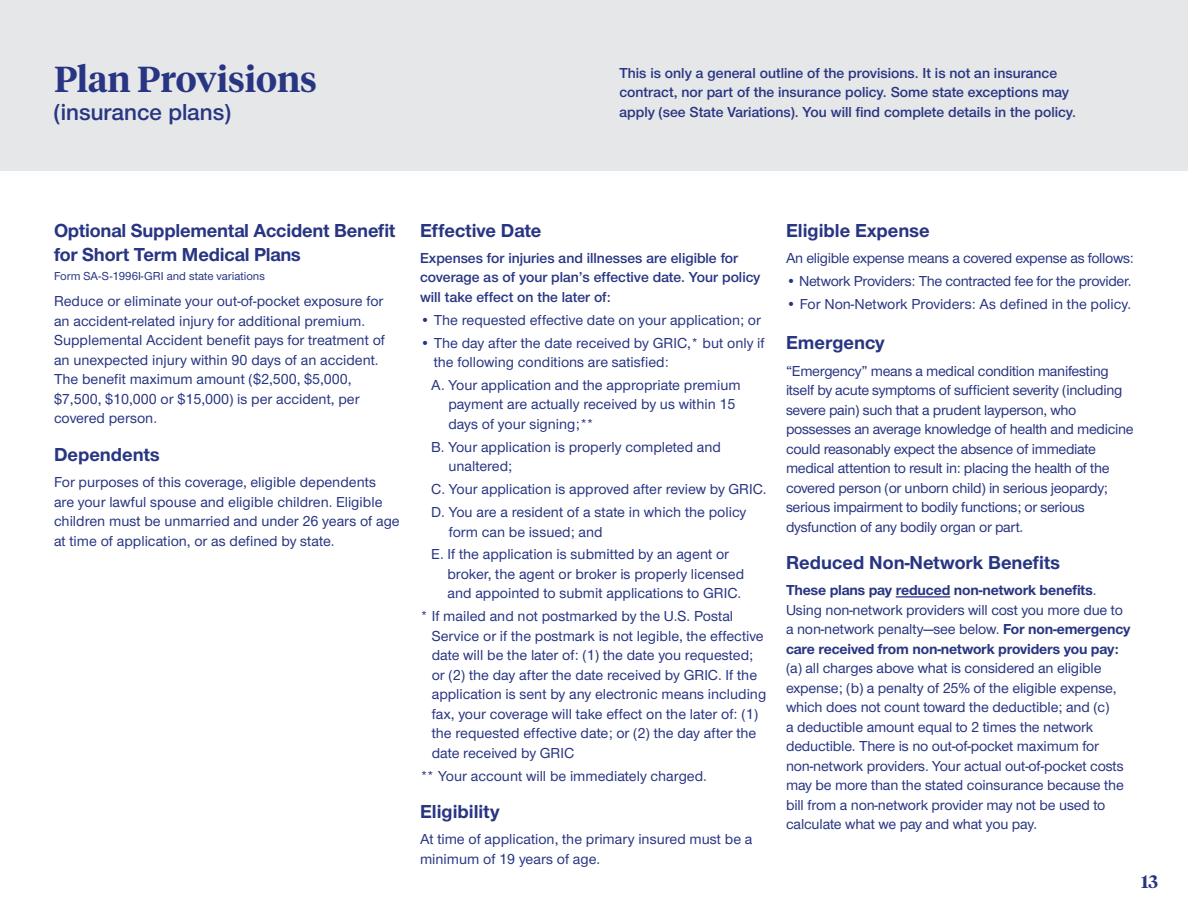
<style>
.page{position:relative;width:1188px;height:918px;background:#fff}
.page>*{position:absolute;margin:0;border:0;box-sizing:border-box;transform-origin:0 0}
.t1{font:600 36px "UHC Serif Headline";color:#283582}
.t2{font:600 24px "UHC Sans";color:#283582}
.t3{font:700 19.5px/24px "UHC Sans";color:#283582}
.t4{font:600 18px "UHC Serif Headline";color:#283582}
.t5{font:500 15px/19.5px "UHC Sans";letter-spacing:-.005em;color:#283582}
.t6{font:600 15px/19.5px "UHC Sans";color:#283582}
.t7{font:700 15px/19.5px "UHC Sans";letter-spacing:-.01em;color:#283582}
.t8{font:500 12px "UHC Sans";color:#283582}
.s1{font-weight:500}
</style>
<div class="page">
<hr style="left:896px;top:596px;width:54px;height:2px;background:#283582">
<div style="left:0;top:0;width:1188px;height:171px;background:#e6e7e9"></div>
<h1 class="t1" style="left:54px;top:54px;width:265px">Plan Provisions</h1>
<h2 class="t2" style="left:54px;top:97px;width:178px">(insurance plans)</h2>
<p class="t6" style="left:620px;top:62px;width:458px">This is only a general outline of the provisions. It is not an insurance contract, nor part of the insurance policy. Some state exceptions may apply (see State Variations). You will find complete details in the policy.</p>
<h3 class="t3" style="left:54px;top:217px;width:343px">Optional Supplemental Accident Benefit for Short Term Medical Plans</h3>
<p class="t8" style="left:54px;top:268px;width:213px">Form SA-S-1996I-GRI and state variations</p>
<p class="t5" style="left:54px;top:291px;width:333px">Reduce or eliminate your out-of-pocket exposure for an accident-related injury for additional premium.<br>Supplemental Accident benefit pays for treatment of an unexpected injury within 90 days of an accident.<br>The benefit maximum amount ($2,500, $5,000, $7,500, $10,000 or $15,000) is per accident, per covered person.</p>
<h3 class="t3" style="left:54px;top:442px;width:107px">Dependents</h3>
<p class="t5" style="left:54px;top:472px;width:347px">For purposes of this coverage, eligible dependents are your lawful spouse and eligible children. Eligible children must be unmarried and under 26 years of age at time of application, or as defined by state.</p>
<h3 class="t3" style="left:420px;top:217px;width:123px">Effective Date</h3>
<p class="t6" style="left:420px;top:247px;width:342px">Expenses for injuries and illnesses are eligible for coverage as of your plan’s effective date. Your policy will take effect on the later of:</p>
<p class="t5" style="left:420px;top:309px;width:342px">• The requested effective date on your application; or</p>
<p class="t5" style="left:434px;top:332px;width:333px;text-indent:-14px">• The day after the date received by GRIC,* but only if the following conditions are satisfied:</p>
<p class="t5" style="left:448px;top:375px;width:294px;text-indent:-17px">A. Your application and the appropriate premium payment are actually received by us within 15 days of your signing;**</p>
<p class="t5" style="left:448px;top:436px;width:274px;text-indent:-17px">B. Your application is properly completed and unaltered;</p>
<p class="t5" style="left:431px;top:477px;width:337px;line-height:22.8px">C. Your application is approved after review by GRIC.<br>D. You are a resident of a state in which the policy</p>
<p class="t5" style="left:431px;top:519px;width:299px;line-height:22.8px;text-indent:18px">form can be issued; and<br>E. If the application is submitted by an agent or</p>
<p class="t5" style="left:447px;top:564px;width:298px">broker, the agent or broker is properly licensed and appointed to submit applications to GRIC.</p>
<p class="t5" style="left:432px;top:606px;width:336px;text-indent:-12px">* If mailed and not postmarked by the U.S. Postal Service or if the postmark is not legible, the effective date will be the later of: (1) the date you requested; or (2) the day after the date received by GRIC. If the application is sent by any electronic means including fax, your coverage will take effect on the later of: (1) the requested effective date; or (2) the day after the date received by GRIC</p>
<p class="t5" style="left:420px;top:765px;width:288px">** Your account will be immediately charged.</p>
<h3 class="t3" style="left:420px;top:799px;width:81px">Eligibility</h3>
<p class="t5" style="left:420px;top:829px;width:334px">At time of application, the primary insured must be a minimum of 19 years of age.</p>
<h3 class="t3" style="left:786px;top:217px;width:145px">Eligible Expense</h3>
<p class="t5" style="left:786px;top:247px;width:349px">An eligible expense means a covered expense as follows:</p>
<p class="t5" style="left:786px;top:270px;width:347px">• Network Providers: The contracted fee for the provider.</p>
<p class="t5" style="left:786px;top:293px;width:347px">• For Non-Network Providers: As defined in the policy.</p>
<h3 class="t3" style="left:786px;top:330px;width:100px">Emergency</h3>
<p class="t5" style="left:786px;top:360px;width:349px">“Emergency” means a medical condition manifesting itself by acute symptoms of sufficient severity (including severe pain) such that a prudent layperson, who possesses an average knowledge of health and medicine could reasonably expect the absence of immediate medical attention to result in: placing the health of the covered person (or unborn child) in serious jeopardy; serious impairment to bodily functions; or serious dysfunction of any bodily organ or part.</p>
<h3 class="t3" style="left:786px;top:550px;width:276px">Reduced Non-Network Benefits</h3>
<p class="t7" style="left:786px;top:580px;width:346px">These plans pay reduced non-network benefits<span class="s1">.<br>Using non-network providers will cost you more due to a non-network penalty—see below.</span> For non-emergency care received from non-network providers you pay:</p>
<p class="t5" style="left:786px;top:658px;width:339px">(a) all charges above what is considered an eligible expense; (b) a penalty of 25% of the eligible expense, which does not count toward the deductible; and (c)<br>a deductible amount equal to 2 times the network deductible. There is no out-of-pocket maximum for non-network providers. Your actual out-of-pocket costs may be more than the stated coinsurance because the bill from a non-network provider may not be used to calculate what we pay and what you pay.</p>
<p class="t4" style="left:1141px;top:869px;width:18px">13</p>
</div>
